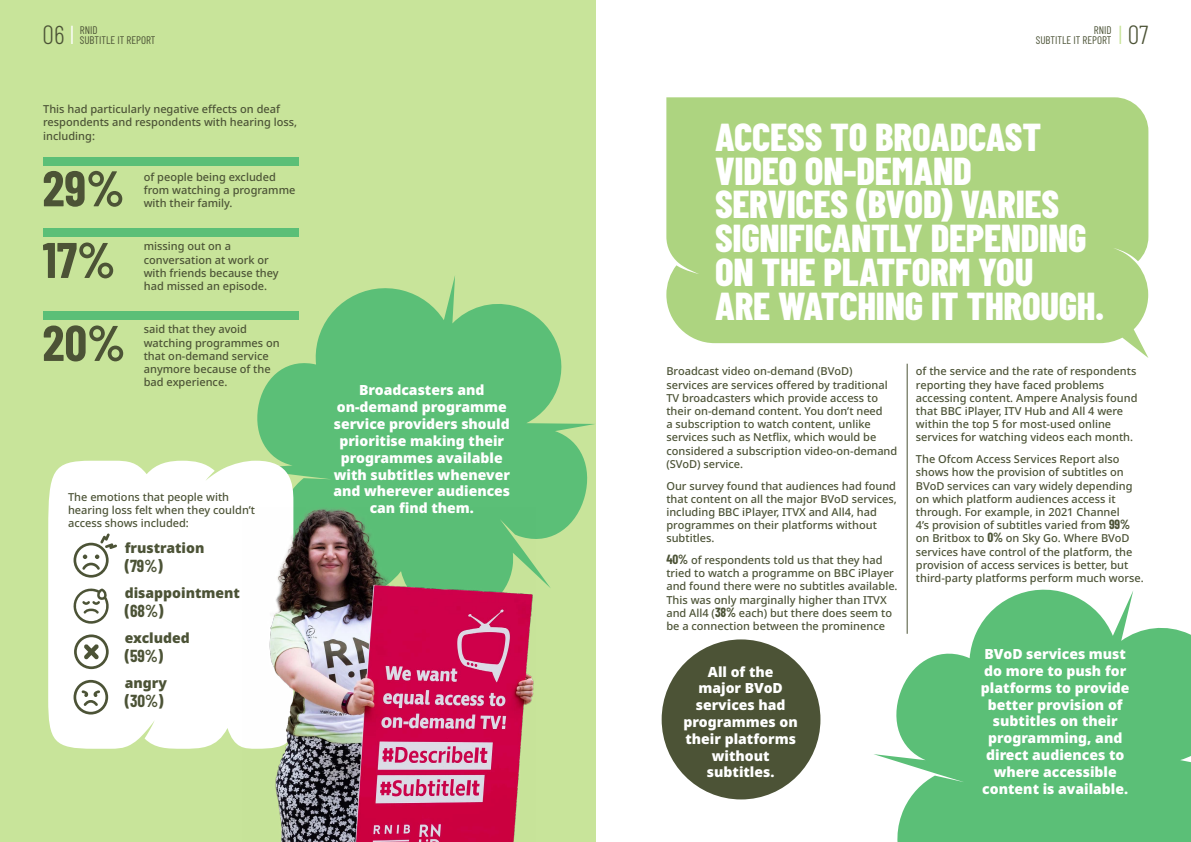
<style>
.page{position:relative;width:1191px;height:842px;background:#fff}
.page>*{position:absolute;margin:0;border:0;box-sizing:border-box;transform-origin:0 0}
.Body_text{font:700 50px "Barlow Condensed";color:#4c5336}
.Header_1{font:800 38.9px/33.9px "Barlow Condensed";letter-spacing:-.005em;color:#fff}
.Header_1-2{font:300 26px "Barlow Condensed";color:#4c5336}
.Body_text-2{font:700 17px "Barlow Condensed";color:#4c5336}
.Body_text-3{font:900 14px/16.8px "Noto Sans";color:#fff;text-align:center}
.Body_text-4{font:900 14px "Noto Sans";color:#4c5336}
.Body_text-5{font:500 11px/13.2px "Noto Sans";color:#4c5336}
.Header_1-3{font:11px/10px "Barlow Condensed";color:#4c5336}
.s1{color:#fff}
.s2{color:#c8e49a}
.s3{font-family:"Barlow Condensed";font-weight:700;font-size:13px}
</style>
<div class="page">
<svg style="left:874px;top:579px;width:317px;height:263px;fill:#5bbf77"></svg>
<svg style="left:666px;top:97px;width:482px;height:261px;background:#b2d788"></svg>
<div style="left:0;top:0;width:595px;height:842px;background:#c8e49a"></div>
<svg style="left:251px;top:276px;width:344px;height:312px;fill:#5bbf77"></svg>
<div style="left:48px;top:461px;width:245px;height:288px;background:#fff"></div>
<svg style="left:72px;top:586px;width:39px;height:39px;background:#d3d4cd"></svg>
<svg style="left:74px;top:680px;width:34px;height:34px"></svg>
<svg style="left:74px;top:533px;width:43px;height:45px;background:#d6d8d1"></svg>
<svg style="left:74px;top:634px;width:35px;height:35px"></svg>
<div style="left:43px;top:157px;width:255px;height:8px;background:#5bbf77"></div>
<div style="left:43px;top:228px;width:255px;height:8px;background:#5bbf77"></div>
<div style="left:43px;top:311px;width:255px;height:9px;background:#5bbf77"></div>
<div style="left:661px;top:639px;width:159px;height:160px;background:#4c5336;border-radius:50%"></div>
<img style="left:243px;top:508px;width:293px;height:334px">
<hr style="left:907px;top:364px;width:1px;height:270px;background:#4c5336">
<p class="Header_1-2" style="left:43px;top:16px;width:33px">06<span class="s1">l</span></p>
<p class="Header_1-2" style="left:1118px;top:16px;width:32px"><span class="s2">l</span> 07</p>
<p class="Header_1-3" style="left:80px;top:24px;width:77px">RNID<br>SUBTITLE IT REPORT</p>
<p class="Header_1-3" style="left:1036px;top:24px;width:77px;text-align:right">RNID<br>SUBTITLE IT REPORT</p>
<p class="Body_text-5" style="left:43px;top:103px;width:255px">This had particularly negative effects on deaf respondents and respondents with hearing loss, including:</p>
<p class="Body_text" style="left:43px;top:153px;width:83px">29%</p>
<p class="Body_text" style="left:43px;top:224px;width:74px">17%</p>
<p class="Body_text" style="left:43px;top:307px;width:84px">20%</p>
<p class="Body_text-5" style="left:144px;top:170px;width:153px">of people being excluded from watching a programme with their family.</p>
<p class="Body_text-5" style="left:144px;top:240px;width:136px">missing out on a conversation at work or with friends because they had missed an episode.</p>
<p class="Body_text-5" style="left:144px;top:323px;width:137px">said that they avoid watching programmes on that on-demand service anymore because of the bad experience.</p>
<p class="Body_text-5" style="left:68px;top:490px;width:188px">The emotions that people with hearing loss felt when they couldn’t access shows included:</p>
<p class="Body_text-4" style="left:125px;top:540px;width:81px">frustration</p>
<p class="Body_text-2" style="left:125px;top:554px;width:39px">(79%)</p>
<p class="Body_text-4" style="left:125px;top:585px;width:117px">disappointment</p>
<p class="Body_text-2" style="left:125px;top:599px;width:40px">(68%)</p>
<p class="Body_text-4" style="left:125px;top:630px;width:67px">excluded</p>
<p class="Body_text-2" style="left:125px;top:644px;width:40px">(59%)</p>
<p class="Body_text-4" style="left:125px;top:674px;width:44px">angry</p>
<p class="Body_text-2" style="left:125px;top:688px;width:40px">(30%)</p>
<p class="Body_text-3" style="left:333px;top:382px;width:178px">Broadcasters and on-demand programme service providers should prioritise making their programmes available with subtitles whenever and wherever audiences can find them.</p>
<p class="Header_1" style="left:715px;top:118px;width:373px">ACCESS TO BROADCAST<br>VIDEO ON-DEMAND<br>SERVICES (BVOD) VARIES<br>SIGNIFICANTLY DEPENDING<br>ON THE PLATFORM YOU</p>
<p class="Header_1" style="left:715px;top:287px;width:391px">ARE WATCHING IT THROUGH.</p>
<p class="Body_text-5" style="left:666px;top:365px;width:232px">Broadcast video on-demand (BVoD)<br>services are services offered by traditional TV broadcasters which provide access to their on-demand content. You don’t need<br>a subscription to watch content, unlike services such as Netflix, which would be considered a subscription video-on-demand (SVoD) service.</p>
<p class="Body_text-5" style="left:666px;top:479px;width:232px">Our survey found that audiences had found that content on all the major BVoD services, including BBC iPlayer, ITVX and All4, had programmes on their platforms without subtitles.</p>
<p class="Body_text-5" style="left:666px;top:554px;width:233px"><span class="s3">40%</span> of respondents told us that they had tried to watch a programme on BBC iPlayer and found there were no subtitles available.<br>This was only marginally higher than ITVX and All4 (<span class="s3">38%</span> each) but there does seem to be a connection between the prominence</p>
<p class="Body_text-3" style="left:708px;top:663px;width:67px">All of the</p>
<p class="Body_text-3" style="left:683px;top:680px;width:116px">major BVoD services had programmes on their platforms without subtitles.</p>
<p class="Body_text-5" style="left:916px;top:365px;width:223px">of the service and the rate of respondents reporting they have faced problems accessing content. Ampere Analysis found that BBC iPlayer, ITV Hub and All 4 were within the top 5 for most-used online services for watching videos each month.</p>
<p class="Body_text-5" style="left:916px;top:453px;width:229px">The Ofcom Access Services Report also shows how the provision of subtitles on BVoD services can vary widely depending on which platform audiences access it through. For example, in 2021 Channel<br>4’s provision of subtitles varied from <span class="s3">99% </span>on Britbox to <span class="s3">0%</span> on Sky Go. Where BVoD services have control of the platform, the provision of access services is better, but third-party platforms perform much worse.</p>
<p class="Body_text-3" style="left:981px;top:646px;width:150px">BVoD services must do more to push for platforms to provide better provision of subtitles on their programming, and direct audiences to where accessible content is available.</p>
</div>
